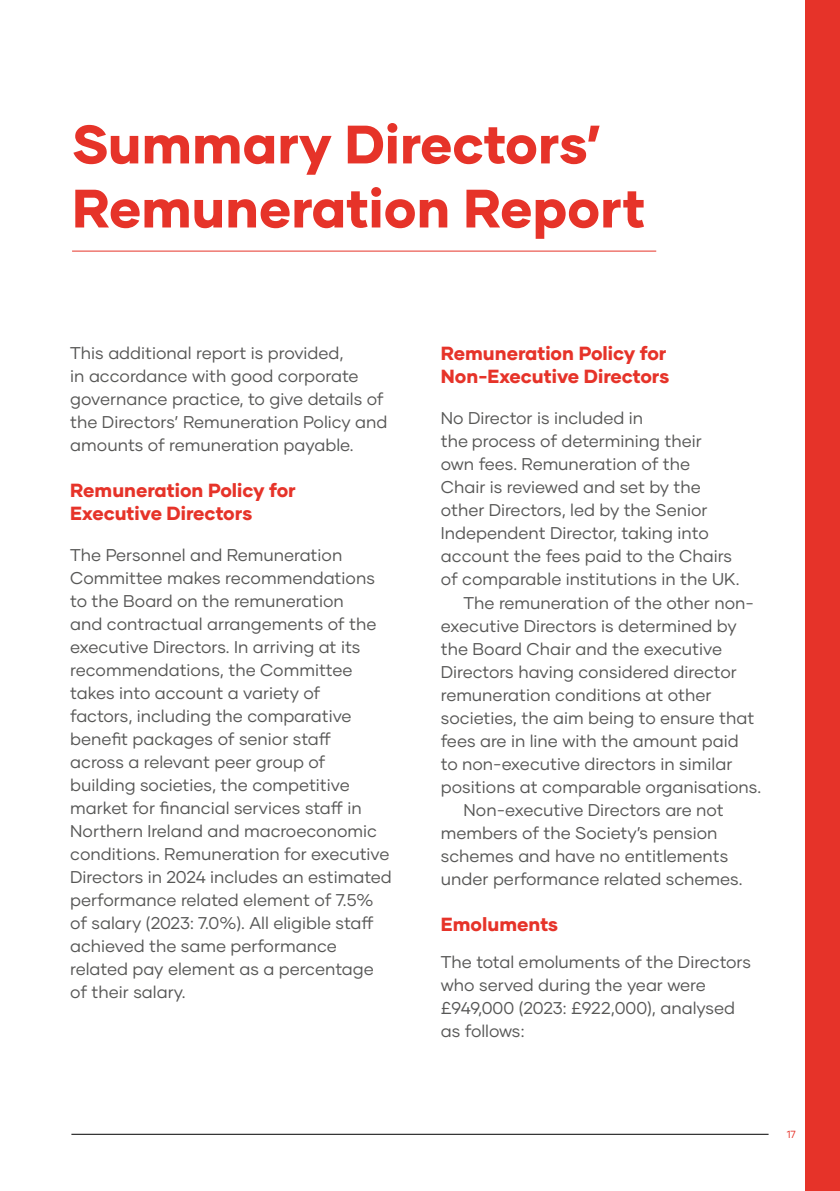
<style>
.page{position:relative;width:840px;height:1191px;background:#fff}
.page>*{position:absolute;margin:0;border:0;box-sizing:border-box;transform-origin:0 0}
.t1{font:800 54px/64px "Gilmer";color:#e63329}
.t2{font:800 19px/23px "Gilmer";color:#e63329}
.t3{font:17px/23px "Gilmer";color:#575756}
.t4{font:10.4px "Gilmer";color:#e63329}
</style>
<div class="page">
<hr style="left:71px;top:1134px;width:697px;height:1px;background:#000">
<hr style="left:72px;top:251px;width:584px;height:1px;background:#e63329">
<div style="left:805px;top:0;width:34px;height:1191px;background:#e63329"></div>
<h1 class="t1" style="left:72px;top:112px;width:574px">Summary Directors’<br>Remuneration Report</h1>
<p class="t3" style="left:70px;top:341px;width:318px">This additional report is provided,<br>in accordance with good corporate governance practice, to give details of the Directors’ Remuneration Policy and amounts of remuneration payable.</p>
<p class="t2" style="left:70px;top:478px;width:227px">Remuneration Policy for<br>Executive Directors</p>
<p class="t3" style="left:70px;top:543px;width:323px">The Personnel and Remuneration Committee makes recommendations to the Board on the remuneration<br>and contractual arrangements of the executive Directors. In arriving at its recommendations, the Committee takes into account a variety of<br>factors, including the comparative benefit packages of senior staff<br>across a relevant peer group of building societies, the competitive market for financial services staff in Northern Ireland and macroeconomic conditions. Remuneration for executive Directors in 2024 includes an estimated performance related element of 7.5% of salary (2023: 7.0%). All eligible staff achieved the same performance related pay element as a percentage of their salary.</p>
<p class="t2" style="left:440px;top:342px;width:230px">Remuneration Policy for<br>Non-Executive Directors</p>
<p class="t3" style="left:440px;top:407px;width:203px">No Director is included in</p>
<p class="t3" style="left:440px;top:430px;width:262px">the process of determining their</p>
<p class="t3" style="left:440px;top:453px;width:251px">own fees. Remuneration of the</p>
<p class="t3" style="left:440px;top:476px;width:261px">Chair is reviewed and set by the</p>
<p class="t3" style="left:440px;top:499px;width:268px">other Directors, led by the Senior</p>
<p class="t3" style="left:440px;top:522px;width:269px">Independent Director, taking into</p>
<p class="t3" style="left:440px;top:545px;width:293px">account the fees paid to the Chairs</p>
<p class="t3" style="left:440px;top:568px;width:300px">of comparable institutions in the UK.</p>
<p class="t3" style="left:463px;top:591px;width:291px">The remuneration of the other non-</p>
<p class="t3" style="left:440px;top:614px;width:297px">executive Directors is determined by</p>
<p class="t3" style="left:440px;top:637px;width:283px">the Board Chair and the executive</p>
<p class="t3" style="left:440px;top:660px;width:297px">Directors having considered director</p>
<p class="t3" style="left:440px;top:683px;width:272px">remuneration conditions at other</p>
<p class="t3" style="left:440px;top:706px;width:315px">societies, the aim being to ensure that</p>
<p class="t3" style="left:440px;top:729px;width:299px">fees are in line with the amount paid</p>
<p class="t3" style="left:440px;top:752px;width:293px">to non-executive directors in similar</p>
<p class="t3" style="left:440px;top:775px;width:322px">positions at comparable organisations.</p>
<p class="t3" style="left:463px;top:798px;width:261px">Non-executive Directors are not</p>
<p class="t3" style="left:440px;top:821px;width:278px">members of the Society’s pension</p>
<p class="t3" style="left:440px;top:844px;width:289px">schemes and have no entitlements</p>
<p class="t3" style="left:440px;top:867px;width:303px">under performance related schemes.</p>
<p class="t2" style="left:440px;top:912px;width:119px">Emoluments</p>
<p class="t3" style="left:440px;top:950px;width:311px">The total emoluments of the Directors who served during the year were £949,000 (2023: £922,000), analysed as follows:</p>
<p class="t4" style="left:786px;top:1127px;width:11px">17</p>
</div>
